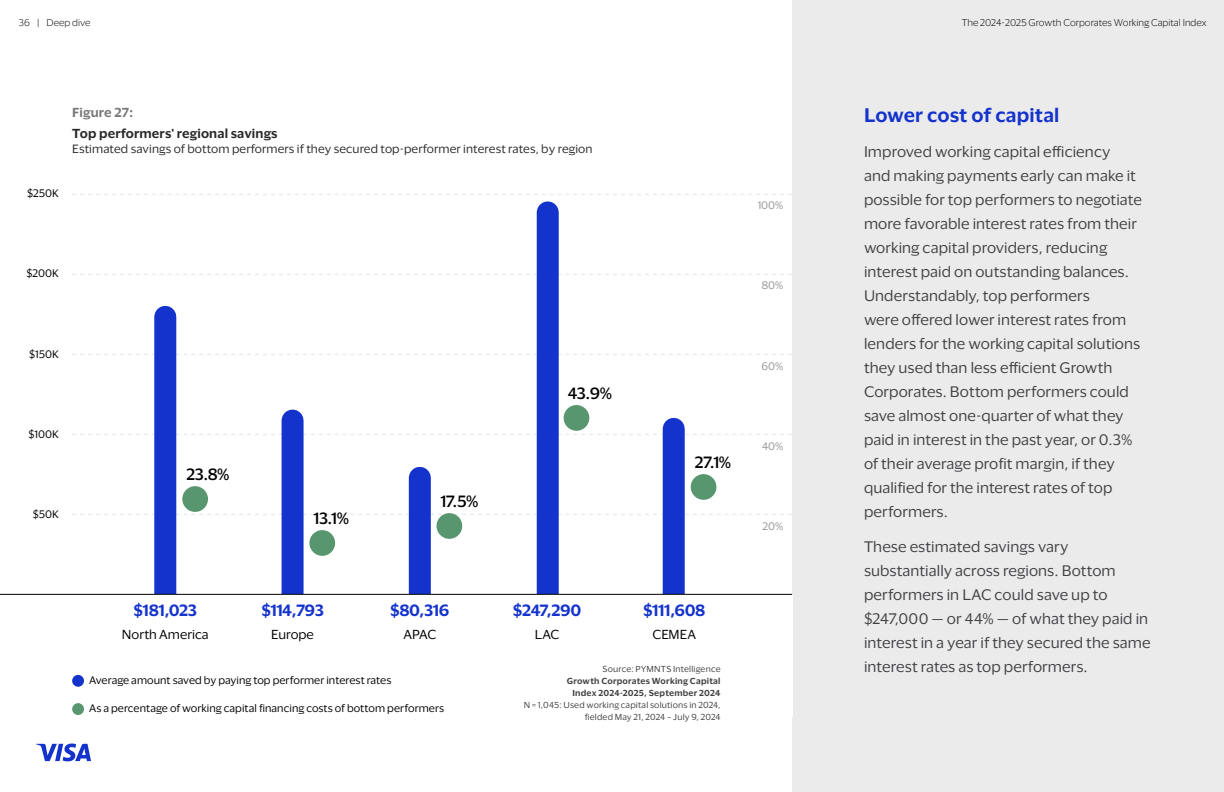
<style>
.page{position:relative;width:1224px;height:792px;background:#fff}
.page>*{position:absolute;margin:0;border:0;box-sizing:border-box;transform-origin:0 0}
.t1{font:600 18px "Visa Dialect";letter-spacing:.005em;color:#1433cc}
.t2{font:600 15px "Visa Dialect";letter-spacing:-.025em;color:#1433cc}
.t3{font:500 15px "Visa Dialect";letter-spacing:-.03em;color:#000}
.t4{font:14px/24px "Visa Dialect";letter-spacing:.005em;color:#414042}
.t5{font:12px "Visa Dialect";color:#000}
.t6{font:600 12px "Visa Dialect";letter-spacing:.01em;color:#292829}
.t7{font:600 12px "Visa Dialect";letter-spacing:.01em;color:#78777a}
.t8{font:11px "Visa Dialect";letter-spacing:.01em;color:#292829}
.t9{font:10px "Visa Dialect";letter-spacing:.005em;color:#000}
.t10{font:10px "Visa Dialect";color:#939598}
.t11{font:300 9px "Visa Dialect";color:#000}
.t12{font:8px/12px "Visa Dialect";letter-spacing:.025em;color:#414042;text-align:right}
.t13{font:600 8px/12px "Visa Dialect";letter-spacing:.03em;color:#414042;text-align:right}
</style>
<div class="page">
<svg style="left:36px;top:744px;width:55px;height:17px"></svg>
<div style="left:792px;top:0;width:432px;height:792px;background:#ebebec"></div>
<svg style="left:72px;top:434px;width:720px;height:1px"></svg>
<svg style="left:72px;top:514px;width:720px;height:1px"></svg>
<svg style="left:72px;top:274px;width:720px;height:1px"></svg>
<svg style="left:72px;top:354px;width:720px;height:1px"></svg>
<svg style="left:72px;top:194px;width:720px;height:1px"></svg>
<div style="left:154px;top:317px;width:22px;height:280px;background:#1433cc"></div>
<div style="left:282px;top:421px;width:22px;height:176px;background:#1433cc"></div>
<div style="left:409px;top:478px;width:22px;height:119px;background:#1433cc"></div>
<div style="left:537px;top:212px;width:22px;height:385px;background:#1433cc"></div>
<div style="left:663px;top:429px;width:22px;height:168px;background:#1433cc"></div>
<div style="left:0;top:595px;width:792px;height:122px;background:#fff"></div>
<hr style="left:0;top:594px;width:792px;height:1px;background:#000">
<div style="left:72px;top:675px;width:12px;height:12px;background:#1433cc;border-radius:50%"></div>
<div style="left:72px;top:703px;width:12px;height:12px;background:#58966f;border-radius:50%"></div>
<div style="left:691px;top:474px;width:25px;height:26px;background:#58966f;border-radius:50%"></div>
<div style="left:564px;top:405px;width:25px;height:26px;background:#58966f;border-radius:50%"></div>
<div style="left:437px;top:513px;width:25px;height:26px;background:#58966f;border-radius:50%"></div>
<div style="left:309px;top:530px;width:26px;height:26px;background:#58966f;border-radius:50%"></div>
<div style="left:182px;top:486px;width:26px;height:26px;background:#58966f;border-radius:50%"></div>
<p class="t11" style="left:19px;top:16px;width:73px">36 | Deep dive</p>
<p class="t11" style="left:962px;top:16px;width:246px">The 2024-2025 Growth Corporates Working Capital Index</p>
<p class="t9" style="left:27px;top:186px;width:33px">$250K</p>
<p class="t7" style="left:72px;top:103px;width:63px">Figure 27:</p>
<p class="t6" style="left:72px;top:124px;width:207px">Top performers' regional savings</p>
<p class="t8" style="left:72px;top:141px;width:522px">Estimated savings of bottom performers if they secured top-performer interest rates, by region</p>
<p class="t9" style="left:27px;top:266px;width:34px">$200K</p>
<p class="t9" style="left:29px;top:346px;width:31px">$150K</p>
<p class="t9" style="left:29px;top:426px;width:32px">$100K</p>
<p class="t9" style="left:33px;top:506px;width:28px">$50K</p>
<p class="t3" style="left:186px;top:463px;width:45px">23.8%</p>
<p class="t3" style="left:314px;top:507px;width:37px">13.1%</p>
<p class="t3" style="left:441px;top:490px;width:39px">17.5%</p>
<p class="t3" style="left:568px;top:382px;width:46px">43.9%</p>
<p class="t10" style="left:758px;top:198px;width:27px">100%</p>
<p class="t10" style="left:762px;top:278px;width:23px">80%</p>
<p class="t10" style="left:762px;top:358px;width:23px">60%</p>
<p class="t3" style="left:695px;top:451px;width:38px">27.1%</p>
<p class="t10" style="left:762px;top:438px;width:23px">40%</p>
<p class="t10" style="left:763px;top:518px;width:22px">20%</p>
<p class="t2" style="left:134px;top:599px;width:65px">$181,023</p>
<p class="t2" style="left:261px;top:599px;width:64px">$114,793</p>
<p class="t2" style="left:390px;top:599px;width:61px">$80,316</p>
<p class="t2" style="left:513px;top:599px;width:70px">$247,290</p>
<p class="t2" style="left:643px;top:599px;width:64px">$111,608</p>
<p class="t5" style="left:122px;top:626px;width:88px">North America</p>
<p class="t5" style="left:271px;top:626px;width:44px">Europe</p>
<p class="t5" style="left:403px;top:626px;width:34px">APAC</p>
<p class="t5" style="left:535px;top:626px;width:26px">LAC</p>
<p class="t5" style="left:653px;top:626px;width:45px">CEMEA</p>
<p class="t9" style="left:89px;top:673px;width:304px">Average amount saved by paying top performer interest rates</p>
<p class="t9" style="left:89px;top:701px;width:357px">As a percentage of working capital financing costs of bottom performers</p>
<p class="t12" style="left:603px;top:662px;width:120px">Source: PYMNTS Intelligence</p>
<p class="t13" style="left:567px;top:674px;width:155px">Growth Corporates Working Capital<br>Index 2024-2025, September 2024</p>
<p class="t12" style="left:524px;top:698px;width:198px">N = 1,045: Used working capital solutions in 2024, fielded May 21, 2024 – July 9, 2024</p>
<p class="t1" style="left:864px;top:101px;width:197px">Lower cost of capital</p>
<p class="t4" style="left:864px;top:139px;width:279px">Improved working capital efficiency<br>and making payments early can make it possible for top performers to negotiate more favorable interest rates from their working capital providers, reducing interest paid on outstanding balances.<br>Understandably, top performers<br>were offered lower interest rates from lenders for the working capital solutions they used than less efficient Growth Corporates. Bottom performers could save almost one-quarter of what they paid in interest in the past year, or 0.3% of their average profit margin, if they qualified for the interest rates of top performers.</p>
<p class="t4" style="left:864px;top:533px;width:288px">These estimated savings vary substantially across regions. Bottom performers in LAC could save up to $247,000 — or 44% — of what they paid in interest in a year if they secured the same interest rates as top performers.</p>
</div>
